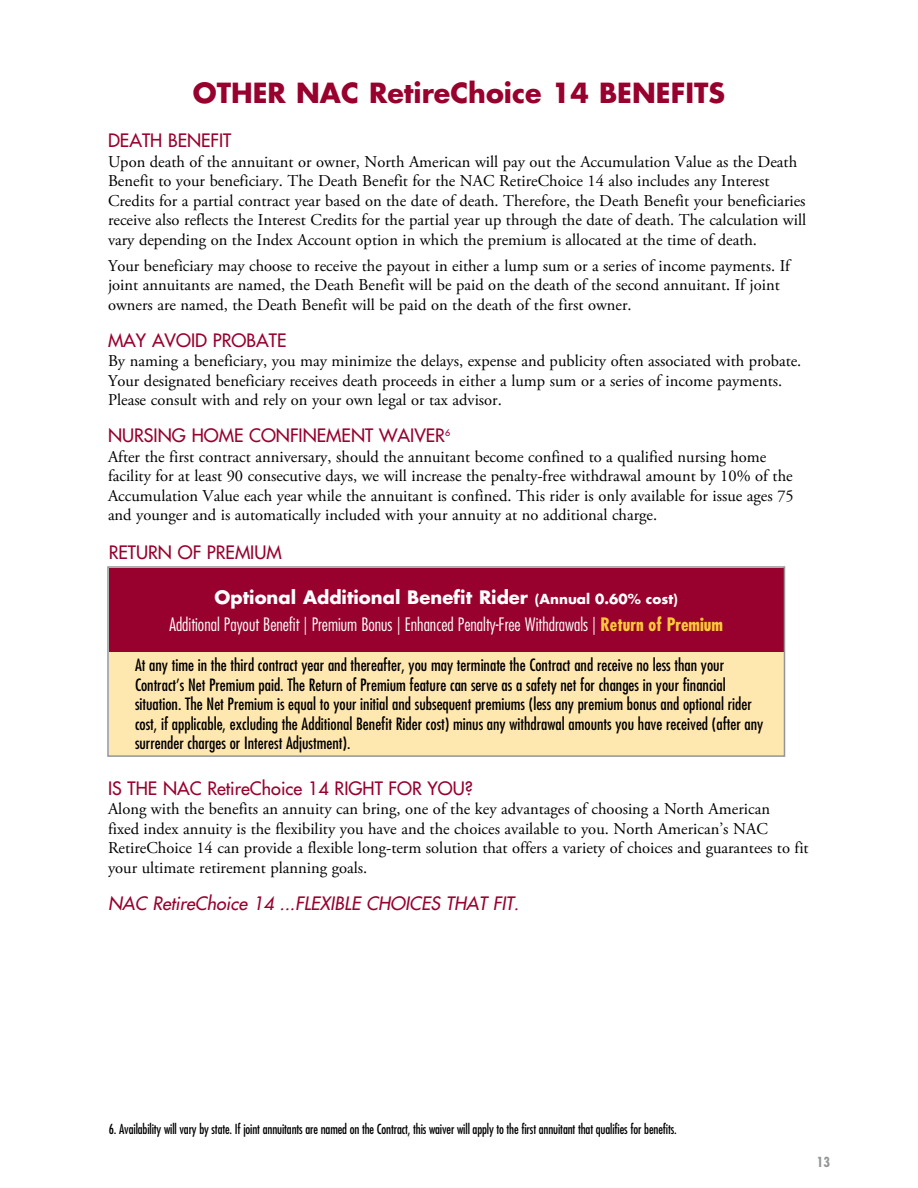
<style>
.page{position:relative;width:918px;height:1188px;background:#fff}
.page>*{position:absolute;margin:0;border:0;box-sizing:border-box;transform-origin:0 0}
.t1{font:700 27px "Futura Std";color:#98002e}
.t2{font:300 condensed 18px/27px "Futura Std";color:#fff;text-align:center}
.t3{font:500 18px "Futura Std";color:#98002e}
.t4{font:italic 500 18px "Futura Std";color:#98002e}
.t5{font:16.5px/19.5px "Adobe Garamond Pro";color:#000}
.t6{font:condensed 16.5px/19.5px "Futura Std";color:#000}
.t7{font:condensed 13.5px "Futura Std";letter-spacing:-.01em;color:#000;scale:.95 1}
.t8{font:700 condensed 13.5px "Futura Std";color:#939598}
.s1{font-weight:700;font-stretch:normal}
.s2{font-weight:700;font-stretch:normal;font-size:13.5px}
.s3{font-weight:700;color:#ffca38}
</style>
<div class="page">
<div style="left:109px;top:568px;width:675px;height:84px;background:#98002e"></div>
<div style="left:109px;top:652px;width:675px;height:103px;background:#ffe7b0"></div>
<div style="left:107px;top:566px;width:678px;height:191px;border:2px solid #939598"></div>
<h1 class="t1" style="left:193px;top:75px;width:42px">OTHE</h1>
<h1 class="t1" style="left:268px;top:75px;width:368px">R NAC RetireChoice 14 BENE</h1>
<h1 class="t1" style="left:671px;top:75px;width:29px">FITS</h1>
<p class="t3" style="left:108px;top:129px;width:125px">DEATH BENEFIT</p>
<p class="t5" style="left:108px;top:152px;width:700px">Upon death of the annuitant or owner, North American will pay out the Accumulation Value as the Death Benefit to your beneficiary. The Death Benefit for the NAC RetireChoice 14 also includes any Interest Credits for a partial contract year based on the date of death. Therefore, the Death Benefit your beneficiaries receive also reflects the Interest Credits for the partial year up through the date of death. The calculation will vary depending on the Index Account option in which the premium is allocated at the time of death.</p>
<p class="t5" style="left:108px;top:256px;width:684px">Your beneficiary may choose to receive the payout in either a lump sum or a series of income payments. If joint annuitants are named, the Death Benefit will be paid on the death of the second annuitant. If joint owners are named, the Death Benefit will be paid on the death of the first owner.</p>
<p class="t3" style="left:108px;top:329px;width:180px">MAY AVOID PROBATE</p>
<p class="t5" style="left:108px;top:352px;width:695px">By naming a beneficiary, you may minimize the delays, expense and publicity often associated with probate.<br>Your designated beneficiary receives death proceeds in either a lump sum or a series of income payments.<br>Please consult with and rely on your own legal or tax advisor.</p>
<p class="t3" style="left:108px;top:424px;width:344px">NURSING HOME CONFINEMENT WAIVER<sup>6</sup></p>
<p class="t5" style="left:108px;top:447px;width:687px">After the first contract anniversary, should the annuitant become confined to a qualified nursing home facility for at least 90 consecutive days, we will increase the penalty-free withdrawal amount by 10% of the Accumulation Value each year while the annuitant is confined. This rider is only available for issue ages 75 and younger and is automatically included with your annuity at no additional charge.</p>
<p class="t3" style="left:109px;top:541px;width:21px">RETURN</p>
<p class="t3" style="left:178px;top:541px;width:50px">OF PREMIUM</p>
<p class="t2" style="left:169px;top:584px;width:555px"><span class="s1">Optional Additional Benefit Rider</span> <span class="s2">(Annual 0.60% cost)<br></span>Additional Payout Benefit | Premium Bonus | Enhanced Penalty-Free Withdrawals | <span class="s3">Return of Premium</span></p>
<p class="t6" style="left:135px;top:655px;width:630px">At any time in the third contract year and thereafter, you may terminate the Contract and receive no less than your Contract’s Net Premium paid. The Return of Premium feature can serve as a safety net for changes in your financial situation. The Net Premium is equal to your initial and subsequent premiums (less any premium bonus and optional rider cost, if applicable, excluding the Additional Benefit Rider cost) minus any withdrawal amounts you have received (after any surrender charges or Interest Adjustment).</p>
<p class="t3" style="left:108px;top:777px;width:366px">IS THE NAC RETIRECHOICE 14 RIGHT FOR YOU?</p>
<p class="t5" style="left:108px;top:800px;width:702px">Along with the benefits an annuity can bring, one of the key advantages of choosing a North American<br>fixed index annuity is the flexibility you have and the choices available to you. North American’s NAC RetireChoice 14 can provide a flexible long-term solution that offers a variety of choices and guarantees to fit your ultimate retirement planning goals.</p>
<p class="t4" style="left:108px;top:892px;width:413px">NAC RetireChoice 14 ...FLEXIBLE CHOICES THAT FIT.</p>
<p class="t7" style="left:109px;top:1121px;width:600px">6. Availability will vary by state. If joint annuitants are named on the Contract, this waiver will apply to the first annuitant that qualifies for benefits.</p>
<p class="t8" style="left:817px;top:1153px;width:15px">13</p>
</div>
